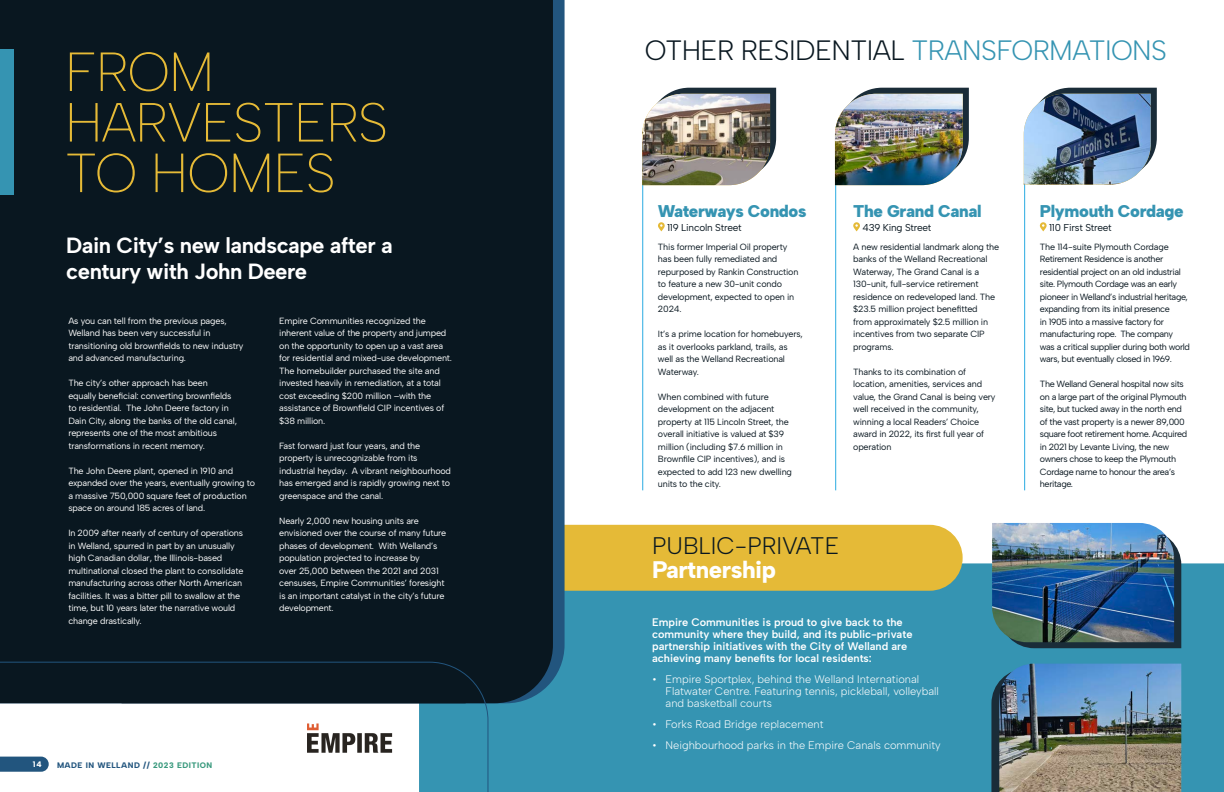
<style>
.page{position:relative;width:1224px;height:792px;background:#fff}
.page>*{position:absolute;margin:0;border:0;box-sizing:border-box;transform-origin:0 0}
.t1{font:200 55px "Albert Sans";letter-spacing:-.02em;color:#e5ba37}
.t2{font:300 28px "Albert Sans";letter-spacing:-.02em;color:#091720}
.t3{font:300 24px "Albert Sans";color:#091720}
.t4{font:800 24px "Albert Sans";letter-spacing:-.02em;color:#fff}
.t5{font:700 22px/26px "Albert Sans";letter-spacing:-.02em;color:#fff}
.t6{font:900 17px "Albert Sans";letter-spacing:-.02em;color:#3594b2}
.t7{font:300 11px/12px "Albert Sans";color:#fff}
.t8{font:600 11px/12px "Albert Sans";color:#fff}
.t9{font:10px "Albert Sans";letter-spacing:-.02em;color:#091720}
.t10{font:9px/12.5px "Albert Sans";letter-spacing:-.02em;color:#fff}
.t11{font:9px/12.5px "Albert Sans";letter-spacing:-.02em;color:#091720}
.t12{font:9px/12.5px "Albert Sans";letter-spacing:-.04em;color:#091720}
.t13{font:800 8px "Albert Sans";letter-spacing:.06em;color:#22557e}
.t14{font:800 8px "Albert Sans";color:#fff}
.s1{color:#3a9a7e}
.s2{color:#3594b2}
</style>
<div class="page">
<div style="left:489px;top:563px;width:735px;height:229px;background:#3594b2"></div>
<div style="left:207px;top:525px;width:756px;height:66px;background:#e5ba37;border-radius:33px"></div>
<div style="left:553px;top:0;width:12px;height:703px;background:#22557e"></div>
<div style="left:466px;top:0;width:87px;height:703px;background:#091720"></div>
<div style="left:0;top:0;width:466px;height:661px;background:#091720"></div>
<svg style="left:658px;top:222px;width:7px;height:9px"></svg>
<svg style="left:853px;top:222px;width:7px;height:9px"></svg>
<div style="left:0;top:49px;width:13px;height:145px;background:#3594b2"></div>
<svg style="left:1040px;top:222px;width:7px;height:9px"></svg>
<svg style="left:999px;top:544px;width:182px;height:104px;background:#223946"></svg>
<svg style="left:991px;top:669px;width:233px;height:123px;background:#3287a2"></svg>
<img style="left:992px;top:523px;width:182px;height:119px">
<img style="left:999px;top:664px;width:182px;height:128px">
<hr style="left:835px;top:172px;width:1px;height:318px;background:#2aabe1">
<hr style="left:1024px;top:176px;width:1px;height:314px;background:#2aabe1">
<hr style="left:642px;top:160px;width:1px;height:330px;background:#2aabe1">
<svg style="left:667px;top:88px;width:109px;height:72px"></svg>
<img style="left:642px;top:94px;width:128px;height:91px">
<svg style="left:860px;top:88px;width:109px;height:71px"></svg>
<img style="left:835px;top:94px;width:128px;height:91px">
<svg style="left:1049px;top:88px;width:108px;height:71px"></svg>
<img style="left:1024px;top:94px;width:127px;height:91px">
<svg style="left:0;top:661px;width:489px;height:131px"></svg>
<img style="left:305px;top:721px;width:88px;height:34px">
<p class="t1" style="left:65px;top:38px;width:151px">FROM</p>
<p class="t1" style="left:65px;top:89px;width:325px">HARVESTERS</p>
<p class="t1" style="left:65px;top:139px;width:272px">TO HOMES</p>
<p class="t5" style="left:66px;top:233px;width:328px">Dain City’s new landscape after a century with John Deere</p>
<p class="t10" style="left:68px;top:314px;width:177px">As you can tell from the previous pages, Welland has been very successful in transitioning old brownfields to new industry and advanced manufacturing.</p>
<p class="t10" style="left:68px;top:377px;width:170px">The city’s other approach has been equally beneficial: converting brownfields to residential. The John Deere factory in Dain City, along the banks of the old canal, represents one of the most ambitious transformations in recent memory.</p>
<p class="t10" style="left:68px;top:464px;width:188px">The John Deere plant, opened in 1910 and expanded over the years, eventually growing to a massive 750,000 square feet of production space on around 185 acres of land.</p>
<p class="t10" style="left:68px;top:527px;width:177px">In 2009 after nearly of century of operations in Welland, spurred in part by an unusually high Canadian dollar, the Illinois-based multinational closed the plant to consolidate manufacturing across other North American facilities. It was a bitter pill to swallow at the time, but 10 years later the narrative would change drastically.</p>
<p class="t10" style="left:279px;top:314px;width:174px">Empire Communities recognized the inherent value of the property and jumped on the opportunity to open up a vast area for residential and mixed-use development.</p>
<p class="t10" style="left:279px;top:364px;width:167px">The homebuilder purchased the site and invested heavily in remediation, at a total cost exceeding $200 million –with the assistance of Brownfield CIP incentives of $38 million.</p>
<p class="t10" style="left:279px;top:439px;width:173px">Fast forward just four years, and the property is unrecognizable from its industrial heyday. A vibrant neighbourhood has emerged and is rapidly growing next to greenspace and the canal.</p>
<p class="t10" style="left:279px;top:514px;width:169px">Nearly 2,000 new housing units are envisioned over the course of many future phases of development. With Welland’s population projected to increase by<br>over 25,000 between the 2021 and 2031 censuses, Empire Communities’ foresight is an important catalyst in the city’s future development.</p>
<p class="t14" style="left:33px;top:760px;width:10px">14</p>
<p class="t13" style="left:57px;top:760px;width:157px">MADE IN WELLAND // <span class="s1">2023 EDITION</span></p>
<p class="t2" style="left:645px;top:34px;width:524px">OTHER RESIDENTIAL <span class="s2">TRANSFORMATIONS</span></p>
<p class="t6" style="left:658px;top:201px;width:150px">Waterways Condos</p>
<p class="t9" style="left:667px;top:222px;width:76px">119 Lincoln Street</p>
<p class="t11" style="left:658px;top:240px;width:142px">This former Imperial Oil property has been fully remediated and repurposed by Rankin Construction to feature a new 30-unit condo development, expected to open in<br>2024.</p>
<p class="t11" style="left:658px;top:328px;width:146px">It’s a prime location for homebuyers, as it overlooks parkland, trails, as well as the Welland Recreational<br>Waterway.</p>
<p class="t11" style="left:658px;top:390px;width:136px">When combined with future development on the adjacent property at 115 Lincoln Street, the overall initiative is valued at $39 million (including $7.6 million in<br>Brownfile CIP incentives), and is expected to add 123 new dwelling units to the city.</p>
<p class="t6" style="left:853px;top:201px;width:130px">The Grand Canal</p>
<p class="t9" style="left:862px;top:222px;width:71px">439 King Street</p>
<p class="t11" style="left:853px;top:240px;width:147px">A new residential landmark along the banks of the Welland Recreational<br>Waterway, The Grand Canal is a<br>130-unit, full-service retirement residence on redeveloped land. The $23.5 million project benefitted<br>from approximately $2.5 million in incentives from two separate CIP programs.</p>
<p class="t11" style="left:853px;top:365px;width:144px">Thanks to its combination of location, amenities, services and value, the Grand Canal is being very well received in the community, winning a local Readers’ Choice award in 2022, its first full year of operation</p>
<p class="t3" style="left:652px;top:531px;width:189px">PUBLIC-PRIVATE</p>
<p class="t4" style="left:652px;top:555px;width:125px">Partnership</p>
<p class="t8" style="left:652px;top:616px;width:262px">Empire Communities is proud to give back to the community where they build, and its public-private partnership initiatives with the City of Welland are achieving many benefits for local residents:</p>
<p class="t7" style="left:666px;top:673px;width:275px;text-indent:-14px">• Empire Sportplex, behind the Welland International<br>Flatwater Centre. Featuring tennis, pickleball, volleyball and basketball courts</p>
<p class="t7" style="left:652px;top:718px;width:173px">• Forks Road Bridge replacement</p>
<p class="t7" style="left:652px;top:739px;width:290px">• Neighbourhood parks in the Empire Canals community</p>
<p class="t6" style="left:1040px;top:201px;width:145px">Plymouth Cordage</p>
<p class="t9" style="left:1049px;top:222px;width:64px">110 First Street</p>
<p class="t12" style="left:1040px;top:240px;width:150px">The 114-suite Plymouth Cordage Retirement Residence is another residential project on an old industrial site. Plymouth Cordage was an early pioneer in Welland’s industrial heritage, expanding from its initial presence<br>in 1905 into a massive factory for manufacturing rope. The company</p>
<p class="t12" style="left:1040px;top:340px;width:152px">was a critical supplier during both world wars, but eventually closed in 1969.</p>
<p class="t12" style="left:1040px;top:378px;width:149px">The Welland General hospital now sits on a large part of the original Plymouth site, but tucked away in the north end of the vast property is a newer 89,000 square foot retirement home. Acquired in 2021 by Levante Living, the new owners chose to keep the Plymouth Cordage name to honour the area’s heritage.</p>
</div>
